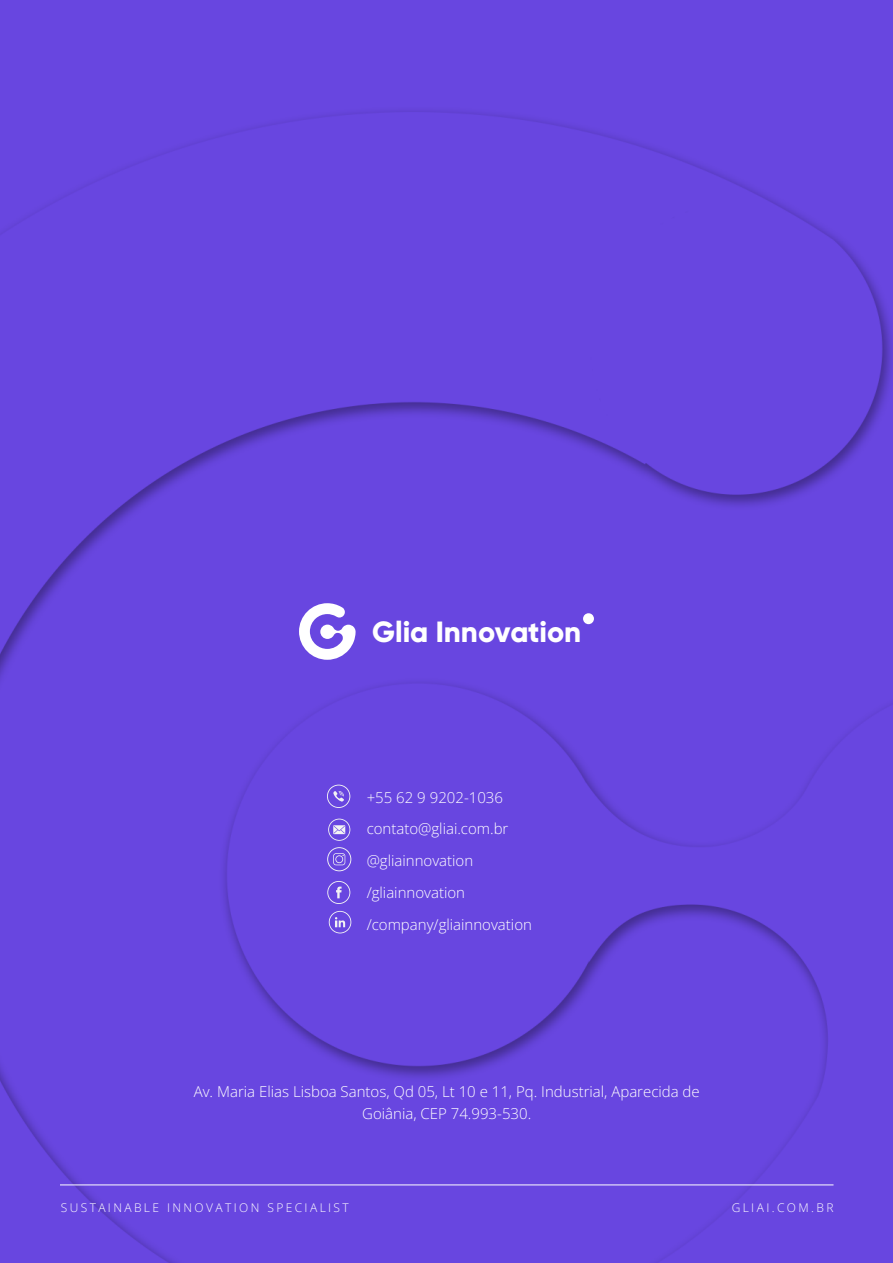
<style>
.page{position:relative;width:893px;height:1263px;background:#6846e0}
.page>*{position:absolute;margin:0;border:0;box-sizing:border-box;transform-origin:0 0}
.t1{font:800 29.25px "Gilroy";color:#fff}
.t2{font:300 15px/22.8px "Open Sans";color:#fff;text-align:center}
.Citações_-_Referenci{font:300 12px "Open Sans";letter-spacing:.2em;color:#fff}
</style>
<div class="page">
<svg style="left:327px;top:785px;width:23px;height:23px"></svg>
<svg style="left:328px;top:819px;width:22px;height:22px"></svg>
<svg style="left:327px;top:847px;width:24px;height:24px"></svg>
<svg style="left:327px;top:881px;width:23px;height:23px"></svg>
<svg style="left:329px;top:911px;width:22px;height:22px"></svg>
<hr style="left:60px;top:1185px;width:773px;height:1px;background:#fff">
<svg style="left:583px;top:613px;width:11px;height:11px"></svg>
<svg style="left:299px;top:603px;width:57px;height:57px"></svg>
<h1 class="t1" style="left:372px;top:613px;width:211px">Glia Innovation</h1>
<p class="t2" style="left:367px;top:785px;width:138px">+55 62 9 9202-1036</p>
<p class="t2" style="left:367px;top:817px;width:143px">contato@gliai.com.br</p>
<p class="t2" style="left:367px;top:849px;width:108px">@gliainnovation</p>
<p class="t2" style="left:367px;top:881px;width:100px">/gliainnovation</p>
<p class="t2" style="left:367px;top:912px;width:167px">/company/gliainnovation</p>
<p class="t2" style="left:194px;top:1079px;width:508px">Av. Maria Elias Lisboa Santos, Qd 05, Lt 10 e 11, Pq. Industrial, Aparecida de<br>Goiânia, CEP 74.993-530.</p>
<p class="Citações_-_Referenci" style="left:61px;top:1199px;width:290px">SUSTAINABLE INNOVATION SPECIALIST</p>
<p class="Citações_-_Referenci" style="left:732px;top:1199px;width:103px">GLIAI.COM.BR</p>
</div>
